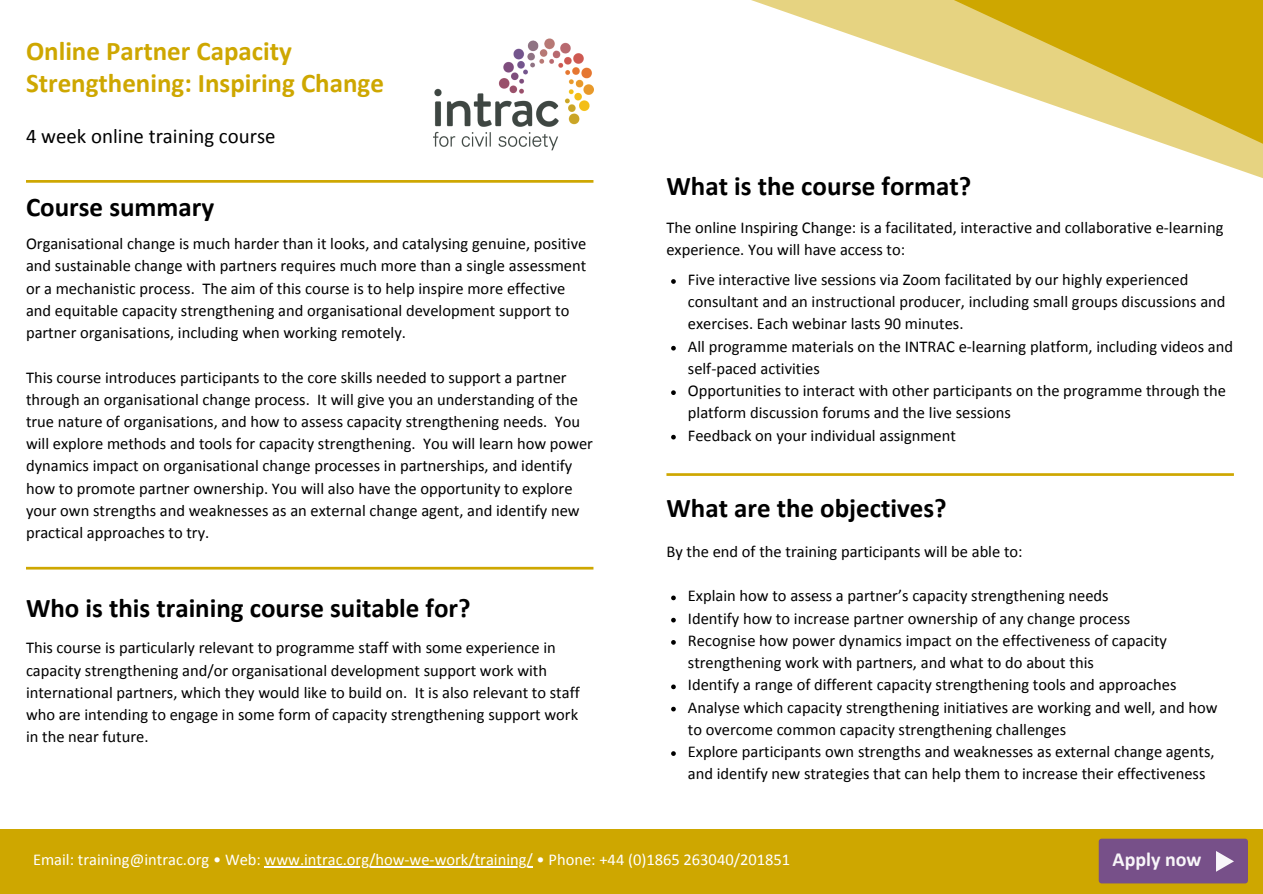
<style>
.page{position:relative;width:1263px;height:894px;background:#fff}
.page>*{position:absolute;margin:0;border:0;box-sizing:border-box;transform-origin:0 0}
.t1{font:700 27px "Calibri";color:#000}
.t2{font:700 27px/31.8px "Calibri";color:#cea700}
.t3{font:20.85px "Calibri";color:#000}
.t4{font:700 19.95px "Calibri";color:#fff}
.t5{font:16.5px/22.2px "Calibri";color:#000}
.t6{font:16.5px "Calibri";color:#fff}
</style>
<div class="page">
<img style="left:433px;top:38px;width:160px;height:113px">
<svg style="left:26px;top:180px;width:567px;height:3px;background:#d2af18"></svg>
<div style="left:0;top:828px;width:1263px;height:65px;background:#cea700"></div>
<div style="left:1099px;top:838px;width:149px;height:45px;background:#775089;border-radius:3px"></div>
<hr style="left:265px;top:866px;width:268px;height:1px;background:#fff">
<svg style="left:751px;top:0;width:512px;height:178px"></svg>
<svg style="left:26px;top:566px;width:567px;height:3px;background:#dbbf48"></svg>
<svg style="left:671px;top:279px;width:5px;height:5px"></svg>
<svg style="left:671px;top:346px;width:5px;height:4px"></svg>
<svg style="left:671px;top:390px;width:5px;height:5px"></svg>
<svg style="left:671px;top:434px;width:5px;height:5px"></svg>
<svg style="left:666px;top:473px;width:568px;height:3px;background:#d2af18"></svg>
<svg style="left:671px;top:595px;width:5px;height:5px"></svg>
<svg style="left:671px;top:617px;width:5px;height:5px"></svg>
<svg style="left:671px;top:640px;width:5px;height:4px"></svg>
<svg style="left:671px;top:684px;width:5px;height:5px"></svg>
<svg style="left:671px;top:706px;width:5px;height:5px"></svg>
<svg style="left:671px;top:751px;width:5px;height:4px"></svg>
<h1 class="t2" style="left:26px;top:38px;width:359px">Online Partner Capacity<br>Strengthening: Inspiring Change</h1>
<p class="t3" style="left:26px;top:127px;width:251px">4 week online training course</p>
<h1 class="t1" style="left:26px;top:195px;width:190px">Course summary</h1>
<p class="t5" style="left:26px;top:234px;width:562px">Organisational change is much harder than it looks, and catalysing genuine, positive and sustainable change with partners requires much more than a single assessment or a mechanistic process. The aim of this course is to help inspire more effective and equitable capacity strengthening and organisational development support to partner organisations, including when working remotely.</p>
<p class="t5" style="left:26px;top:367px;width:569px">This course introduces participants to the core skills needed to support a partner through an organisational change process. It will give you an understanding of the true nature of organisations, and how to assess capacity strengthening needs. You will explore methods and tools for capacity strengthening. You will learn how power dynamics impact on organisational change processes in partnerships, and identify how to promote partner ownership. You will also have the opportunity to explore your own strengths and weaknesses as an external change agent, and identify new practical approaches to try.</p>
<h1 class="t1" style="left:26px;top:597px;width:446px">Who is this training course suitable for?</h1>
<p class="t5" style="left:26px;top:638px;width:555px">This course is particularly relevant to programme staff with some experience in capacity strengthening and/or organisational development support work with international partners, which they would like to build on. It is also relevant to staff who are intending to engage in some form of capacity strengthening support work in the near future.</p>
<h1 class="t1" style="left:666px;top:175px;width:306px">What is the course format?</h1>
<p class="t5" style="left:666px;top:217px;width:558px">The online Inspiring Change: is a facilitated, interactive and collaborative e-learning experience. You will have access to:</p>
<p class="t5" style="left:688px;top:270px;width:547px">Five interactive live sessions via Zoom facilitated by our highly experienced consultant and an instructional producer, including small groups discussions and exercises. Each webinar lasts 90 minutes.<br>All programme materials on the INTRAC e-learning platform, including videos and self-paced activities<br>Opportunities to interact with other participants on the programme through the platform discussion forums and the live sessions<br>Feedback on your individual assignment</p>
<h1 class="t1" style="left:666px;top:497px;width:282px">What are the objectives?</h1>
<p class="t5" style="left:666px;top:541px;width:358px">By the end of the training participants will be able to:</p>
<p class="t5" style="left:688px;top:586px;width:531px">Explain how to assess a partner’s capacity strengthening needs<br>Identify how to increase partner ownership of any change process<br>Recognise how power dynamics impact on the effectiveness of capacity strengthening work with partners, and what to do about this<br>Identify a range of different capacity strengthening tools and approaches Analyse which capacity strengthening initiatives are working and well, and how to overcome common capacity strengthening challenges<br>Explore participants own strengths and weaknesses as external change agents, and identify new strategies that can help them to increase their effectiveness</p>
<p class="t6" style="left:33px;top:852px;width:759px">Email: training@intrac.org • Web: www.intrac.org/how-we-work/training/ • Phone: +44 (0)1865 263040/201851</p>
<p class="t4" style="left:1112px;top:850px;width:90px">Apply now</p>
</div>
